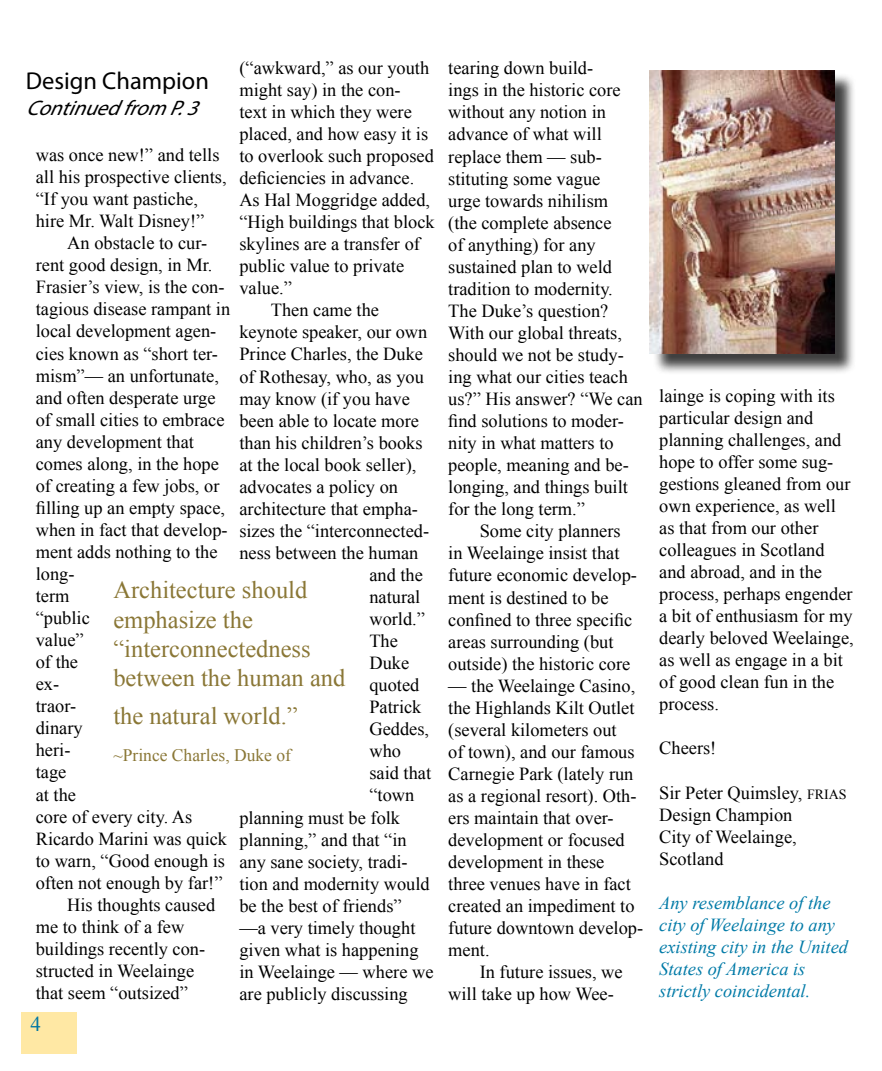
<style>
.page{position:relative;width:882px;height:1071px;background:#fff}
.page>*{position:absolute;margin:0;border:0;box-sizing:border-box;transform-origin:0 0}
.t1{font:24.5px/29.4px "Times New Roman";color:#8a7736}
.t2{font:24.5px "Myriad Pro";color:#000}
.t3{font:italic 21px "Myriad Pro";color:#000}
.t4{font:21px "Times New Roman";color:#0076a3}
.t5{font:18.38px/22.1px "Times New Roman";color:#000}
.t6{font:italic 18.38px/22.1px "Times New Roman";color:#007aa7}
.t7{font:17.5px "Times New Roman";color:#8a7736}
.s1{font-size:14px}
</style>
<div class="page">
<div style="left:22px;top:1012px;width:55px;height:41px;background:#ffe8a4"></div>
<div style="left:652px;top:73px;width:204px;height:302px;background:#000;opacity:.75"></div>
<img style="left:650px;top:70px;width:185px;height:283px">
<p class="t5" style="left:239px;top:56px;width:191px">(“awkward,” as our youth</p>
<p class="t5" style="left:239px;top:78px;width:163px">might say) in the con-</p>
<p class="t5" style="left:239px;top:100px;width:174px">text in which they were</p>
<p class="t5" style="left:239px;top:123px;width:190px">placed, and how easy it is</p>
<p class="t5" style="left:239px;top:145px;width:196px">to overlook such proposed</p>
<p class="t5" style="left:239px;top:167px;width:177px">deficiencies in advance.</p>
<p class="t5" style="left:239px;top:189px;width:192px">As Hal Moggridge added,</p>
<p class="t5" style="left:239px;top:211px;width:197px">“High buildings that block</p>
<p class="t5" style="left:239px;top:233px;width:182px">skylines are a transfer of</p>
<p class="t5" style="left:239px;top:255px;width:166px">public value to private</p>
<p class="t5" style="left:239px;top:277px;width:54px">value.”</p>
<p class="t5" style="left:271px;top:299px;width:110px">Then came the</p>
<p class="t5" style="left:239px;top:321px;width:190px">keynote speaker, our own</p>
<p class="t5" style="left:239px;top:343px;width:185px">Prince Charles, the Duke</p>
<p class="t5" style="left:239px;top:365px;width:186px">of Rothesay, who, as you</p>
<p class="t5" style="left:239px;top:387px;width:172px">may know (if you have</p>
<p class="t5" style="left:239px;top:409px;width:181px">been able to locate more</p>
<p class="t5" style="left:239px;top:431px;width:185px">than his children’s books</p>
<p class="t5" style="left:239px;top:453px;width:179px">at the local book seller),</p>
<p class="t5" style="left:239px;top:475px;width:160px">advocates a policy on</p>
<p class="t5" style="left:239px;top:497px;width:180px">architecture that empha-</p>
<p class="t5" style="left:239px;top:519px;width:191px">sizes the “interconnected-</p>
<p class="t5" style="left:239px;top:541px;width:181px">ness between the human</p>
<p class="t5" style="left:369px;top:564px;width:55px">and the</p>
<p class="t5" style="left:369px;top:586px;width:53px">natural</p>
<p class="t5" style="left:369px;top:608px;width:57px">world.”</p>
<p class="t5" style="left:369px;top:630px;width:30px">The</p>
<p class="t5" style="left:369px;top:652px;width:41px">Duke</p>
<p class="t5" style="left:369px;top:674px;width:52px">quoted</p>
<p class="t5" style="left:369px;top:696px;width:54px">Patrick</p>
<p class="t5" style="left:369px;top:718px;width:61px">Geddes,</p>
<p class="t5" style="left:369px;top:740px;width:33px">who</p>
<p class="t5" style="left:369px;top:762px;width:63px">said that</p>
<p class="t5" style="left:369px;top:784px;width:46px">“town</p>
<p class="t5" style="left:239px;top:806px;width:162px">planning must be folk</p>
<p class="t5" style="left:239px;top:828px;width:169px">planning,” and that “in</p>
<p class="t5" style="left:239px;top:850px;width:170px">any sane society, tradi-</p>
<p class="t5" style="left:239px;top:872px;width:192px">tion and modernity would</p>
<p class="t5" style="left:239px;top:894px;width:164px">be the best of friends”</p>
<p class="t5" style="left:239px;top:916px;width:178px">—a very timely thought</p>
<p class="t5" style="left:239px;top:938px;width:181px">given what is happening</p>
<p class="t5" style="left:239px;top:960px;width:196px">in Weelainge — where we</p>
<p class="t5" style="left:239px;top:982px;width:170px">are publicly discussing</p>
<h1 class="t2" style="left:26px;top:66px;width:185px">Design Champion</h1>
<p class="t3" style="left:26px;top:95px;width:184px">ContinuedfromP.3</p>
<p class="t5" style="left:36px;top:144px;width:192px">was once new!” and tells all his prospective clients, “If you want pastiche, hire Mr. Walt Disney!”</p>
<p class="t5" style="left:67px;top:232px;width:141px">An obstacle to cur-</p>
<p class="t5" style="left:36px;top:254px;width:178px">rent good design, in Mr.</p>
<p class="t5" style="left:36px;top:276px;width:190px">Frasier’s view, is the con-</p>
<p class="t5" style="left:36px;top:298px;width:196px">tagious disease rampant in</p>
<p class="t5" style="left:36px;top:320px;width:182px">local development agen-</p>
<p class="t5" style="left:36px;top:342px;width:184px">cies known as “short ter-</p>
<p class="t5" style="left:36px;top:364px;width:185px">mism”— an unfortunate,</p>
<p class="t5" style="left:36px;top:386px;width:181px">and often desperate urge</p>
<p class="t5" style="left:36px;top:408px;width:190px">of small cities to embrace</p>
<p class="t5" style="left:36px;top:430px;width:160px">any development that</p>
<p class="t5" style="left:36px;top:452px;width:185px">comes along, in the hope</p>
<p class="t5" style="left:36px;top:474px;width:185px">of creating a few jobs, or</p>
<p class="t5" style="left:36px;top:496px;width:191px">filling up an empty space,</p>
<p class="t5" style="left:36px;top:518px;width:193px">when in fact that develop-</p>
<p class="t5" style="left:36px;top:540px;width:183px">ment adds nothing to the</p>
<p class="t5" style="left:36px;top:563px;width:40px">long-</p>
<p class="t5" style="left:36px;top:585px;width:35px">term</p>
<p class="t5" style="left:36px;top:607px;width:56px">“public</p>
<p class="t5" style="left:36px;top:629px;width:49px">value”</p>
<p class="t5" style="left:36px;top:651px;width:44px">of the</p>
<p class="t5" style="left:36px;top:673px;width:25px">ex-</p>
<p class="t5" style="left:36px;top:695px;width:42px">traor-</p>
<p class="t5" style="left:36px;top:717px;width:48px">dinary</p>
<p class="t5" style="left:36px;top:739px;width:36px">heri-</p>
<p class="t5" style="left:36px;top:761px;width:32px">tage</p>
<p class="t5" style="left:36px;top:783px;width:42px">at the</p>
<p class="t5" style="left:36px;top:805px;width:158px">core of every city. As</p>
<p class="t5" style="left:36px;top:827px;width:193px">Ricardo Marini was quick</p>
<p class="t5" style="left:36px;top:849px;width:191px">to warn, “Good enough is</p>
<p class="t5" style="left:36px;top:871px;width:188px">often not enough by far!”</p>
<p class="t5" style="left:67px;top:893px;width:150px">His thoughts caused</p>
<p class="t5" style="left:36px;top:915px;width:150px">me to think of a few</p>
<p class="t5" style="left:36px;top:937px;width:171px">buildings recently con-</p>
<p class="t5" style="left:36px;top:959px;width:160px">structed in Weelainge</p>
<p class="t5" style="left:36px;top:981px;width:154px">that seem “outsized”</p>
<h1 class="t1" style="left:113px;top:575px;width:234px">Architecture should emphasize the “interconnectedness between the human and</h1>
<h1 class="t1" style="left:113px;top:701px;width:186px">the natural world.”</h1>
<p class="t7" style="left:113px;top:743px;width:179px">~Prince Charles, Duke of</p>
<p class="t4" style="left:31px;top:1010px;width:12px">4</p>
<p class="t5" style="left:448px;top:57px;width:196px">tearing down build-<br>ings in the historic core without any notion in advance of what will replace them — sub&shy;stituting some vague<br>urge towards nihilism<br>(the complete absence<br>of anything) for any sustained plan to weld tradition to modernity.<br>The Duke’s question?<br>With our global threats, should we not be study&shy;ing what our cities teach us?” His answer? “We can find solutions to moder&shy;nity in what matters to people, meaning and be&shy;longing, and things built for the long term.”</p>
<p class="t5" style="left:448px;top:520px;width:190px;text-indent:31px">Some city planners in Weelainge insist that future economic develop&shy;ment is destined to be confined to three specific areas surrounding (but outside) the historic core</p>
<p class="t5" style="left:448px;top:674px;width:196px">— the Weelainge Casino, the Highlands Kilt Outlet (several kilometers out<br>of town), and our famous<br>Carnegie Park (lately run as a regional resort). Oth&shy;ers maintain that over&shy;development or focused development in these three venues have in fact created an impediment to future downtown develop&shy;ment.</p>
<p class="t5" style="left:448px;top:961px;width:176px;text-indent:31px">In future issues, we will take up how Wee-</p>
<p class="t5" style="left:659px;top:384px;width:196px">lainge is coping with its particular design and planning challenges, and hope to offer some sug&shy;gestions gleaned from our own experience, as well as that from our other colleagues in Scotland and abroad, and in the process, perhaps engender a bit of enthusiasm for my dearly beloved Weelainge, as well as engage in a bit of good clean fun in the process.</p>
<p class="t5" style="left:659px;top:737px;width:59px">Cheers!</p>
<p class="t5" style="left:659px;top:781px;width:189px">Sir Peter Quimsley, <span class="s1">FRIAS<br></span>Design Champion<br>City of Weelainge,<br>Scotland</p>
<p class="t6" style="left:659px;top:891px;width:190px">Any resemblance of the city of Weelainge to any existing city in the United<br>States of America is strictly coincidental.</p>
</div>
